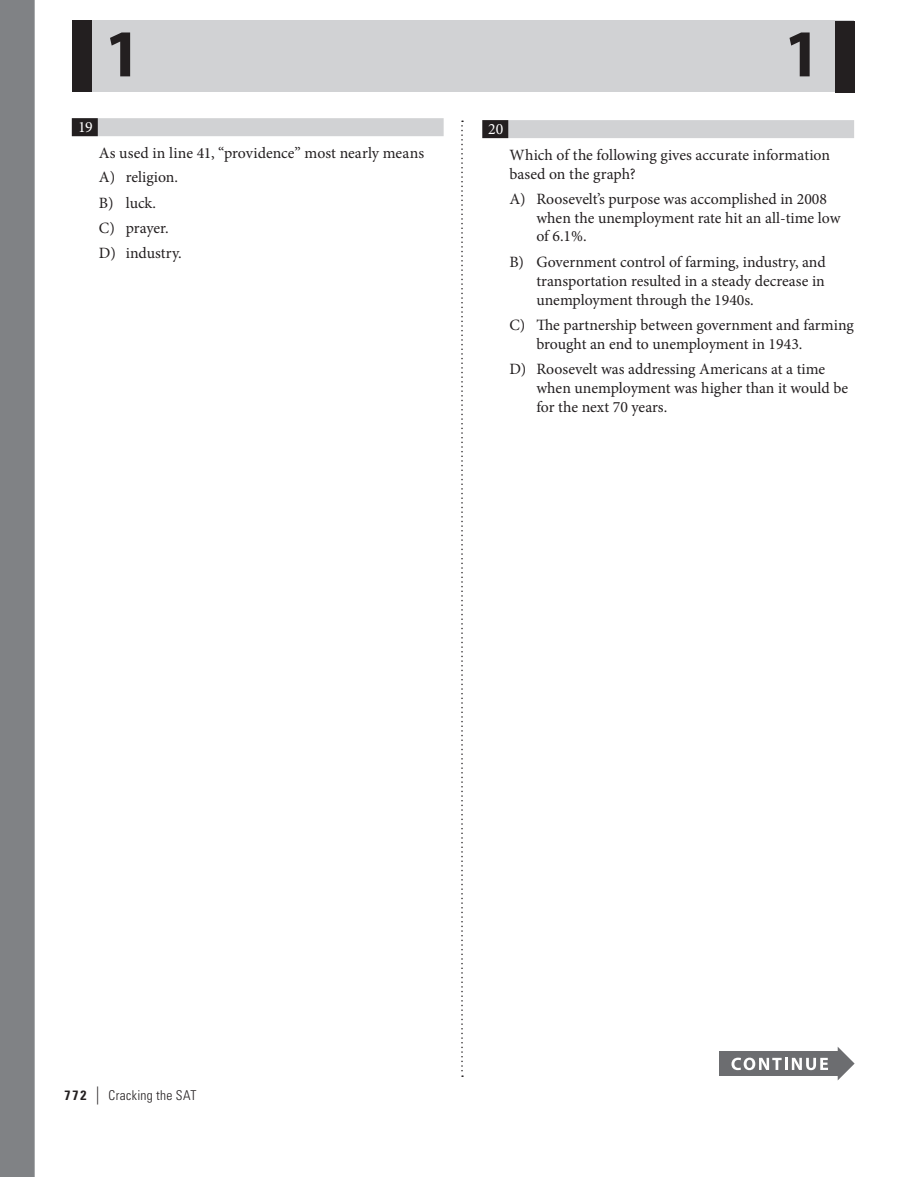
<style>
.page{position:relative;width:907px;height:1177px;background:#fff}
.page>*{position:absolute;margin:0;border:0;box-sizing:border-box;transform-origin:0 0}
.t1{font:700 67.5px "Myriad Pro";color:#231f20}
.t2{font:15.75px/18.9px "Minion Pro";color:#231f20}
.t3{font:15.75px "Minion Pro";color:#fff}
.t4{font:300 condensed 13.5px "Univers LT Std";letter-spacing:.025em;color:#231f20}
.s1{font-weight:700}
.s2{font-weight:400;font-size:18px}
</style>
<div class="page">
<svg style="left:461px;top:120px;width:2px;height:956px"></svg>
<div style="left:72px;top:20px;width:781px;height:72px;background:#d1d2d4"></div>
<div style="left:72px;top:20px;width:19px;height:72px;background:#231f20"></div>
<div style="left:834px;top:21px;width:20px;height:72px;background:#231f20"></div>
<div style="left:719px;top:1051px;width:121px;height:24px;background:#6c6d70"></div>
<svg style="left:731px;top:1057px;width:96px;height:13px"></svg>
<svg style="left:837px;top:1047px;width:17px;height:33px"></svg>
<div style="left:72px;top:118px;width:371px;height:18px;background:#d1d2d4"></div>
<div style="left:72px;top:118px;width:26px;height:18px;background:#231f20"></div>
<div style="left:482px;top:120px;width:371px;height:18px;background:#d1d2d4"></div>
<div style="left:482px;top:120px;width:26px;height:18px;background:#231f20"></div>
<div style="left:0;top:0;width:35px;height:1177px;background:#808285"></div>
<h1 class="t1" style="left:104px;top:10px;width:39px">1</h1>
<h1 class="t1" style="left:783px;top:10px;width:39px">1</h1>
<p class="t3" style="left:78px;top:116px;width:16px">19</p>
<p class="t3" style="left:488px;top:118px;width:17px">20</p>
<p class="t2" style="left:99px;top:140px;width:327px;line-height:25px">As used in line 41, “providence” most nearly means<br>A) religion.<br>B) luck.<br>C) prayer.<br>D) industry.</p>
<p class="t2" style="left:509px;top:145px;width:322px;line-height:19.5px">Which of the following gives accurate information based on the graph?</p>
<p class="t2" style="left:536px;top:189px;width:305px;text-indent:-27px">A) Roosevelt’s purpose was accomplished in 2008 when the unemployment rate hit an all-time low of 6.1%.</p>
<p class="t2" style="left:536px;top:252px;width:291px;text-align:justify;text-indent:-27px">B) Government control of farming, industry, and transportation resulted in a steady decrease in unemployment through the 1940s.</p>
<p class="t2" style="left:536px;top:315px;width:319px;text-indent:-27px">C) The partnership between government and farming brought an end to unemployment in 1943.</p>
<p class="t2" style="left:536px;top:360px;width:313px;text-indent:-27px">D) Roosevelt was addressing Americans at a time when unemployment was higher than it would be for the next 70 years.</p>
<p class="t4" style="left:64px;top:1086px;width:133px"><span class="s1">772</span> <span class="s2">|</span> Cracking the SAT</p>
</div>
